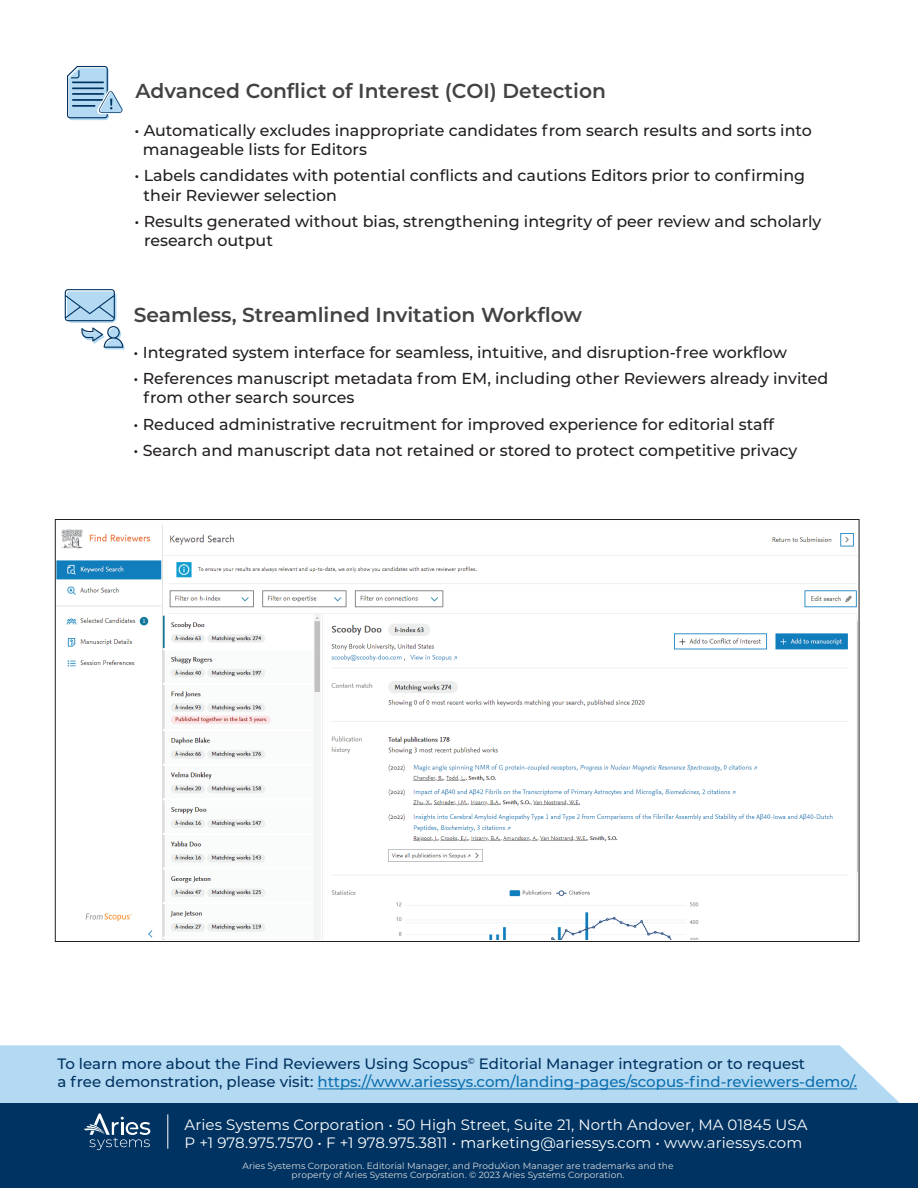
<style>
.page{position:relative;width:918px;height:1188px;background:#fff}
.page>*{position:absolute;margin:0;border:0;box-sizing:border-box;transform-origin:0 0}
.t1{font:600 20.25px "Montserrat";color:#414243}
.t2{font:500 15.9px/19px "Montserrat";color:#231f20}
.t3{font:500 15px/18px "Montserrat";color:#003361}
.t4{font:15px/18px "Montserrat";letter-spacing:.005em;color:#fff}
.t5{font:9px/9px "Montserrat";letter-spacing:.005em;color:#dddee0;text-align:center}
.s1{color:#0a6fae}
</style>
<div class="page">
<img style="left:57px;top:526px;width:800px;height:414px">
<div style="left:0;top:1045px;width:900px;height:58px;background:#b4d9f3"></div>
<div style="left:0;top:1103px;width:918px;height:85px;background:#003361"></div>
<svg style="left:84px;top:1114px;width:66px;height:36px"></svg>
<hr style="left:167px;top:1114px;width:1px;height:35px;background:#fff">
<hr style="left:318px;top:1089px;width:539px;height:1px;background:#0a6fae">
<svg style="left:67px;top:65px;width:56px;height:55px"></svg>
<svg style="left:65px;top:289px;width:60px;height:61px"></svg>
<p class="t1" style="left:135px;top:76px;width:472px">Advanced Conflict of Interest (COI) Detection</p>
<p class="t2" style="left:143px;top:120px;width:670px;text-indent:-9px">• Automatically excludes inappropriate candidates from search results and sorts into manageable lists for Editors</p>
<p class="t2" style="left:144px;top:166px;width:663px;text-indent:-9px">• Labels candidates with potential conflicts and cautions Editors prior to confirming their Reviewer selection</p>
<p class="t2" style="left:144px;top:211px;width:679px;text-indent:-10px">• Results generated without bias, strengthening integrity of peer review and scholarly research output</p>
<p class="t1" style="left:134px;top:300px;width:450px">Seamless, Streamlined Invitation Workflow</p>
<p class="t2" style="left:134px;top:342px;width:655px">• Integrated system interface for seamless, intuitive, and disruption-free workflow</p>
<p class="t2" style="left:143px;top:368px;width:687px;text-indent:-10px">• References manuscript metadata from EM, including other Reviewers already invited from other search sources</p>
<p class="t2" style="left:134px;top:414px;width:642px">• Reduced administrative recruitment for improved experience for editorial staff</p>
<p class="t2" style="left:134px;top:440px;width:665px">• Search and manuscript data not retained or stored to protect competitive privacy</p>
<p class="t3" style="left:57px;top:1054px;width:801px">To learn more about the Find Reviewers Using Scopus<sup>©</sup> Editorial Manager integration or to request<br>a free demonstration, please visit: <span class="s1">https://www.ariessys.com/landing-pages/scopus-find-reviewers-demo/.</span></p>
<p class="t4" style="left:185px;top:1115px;width:624px">Aries Systems Corporation • 50 High Street, Suite 21, North Andover, MA 01845 USA<br>P +1 978.975.7570 • F +1 978.975.3811 • marketing@ariessys.com • www.ariessys.com</p>
<p class="t5" style="left:243px;top:1161px;width:432px">Aries Systems Corporation. Editorial Manager, and ProduXion Manager are trademarks and the property of Aries Systems Corporation. © 2023 Aries Systems Corporation.</p>
</div>
